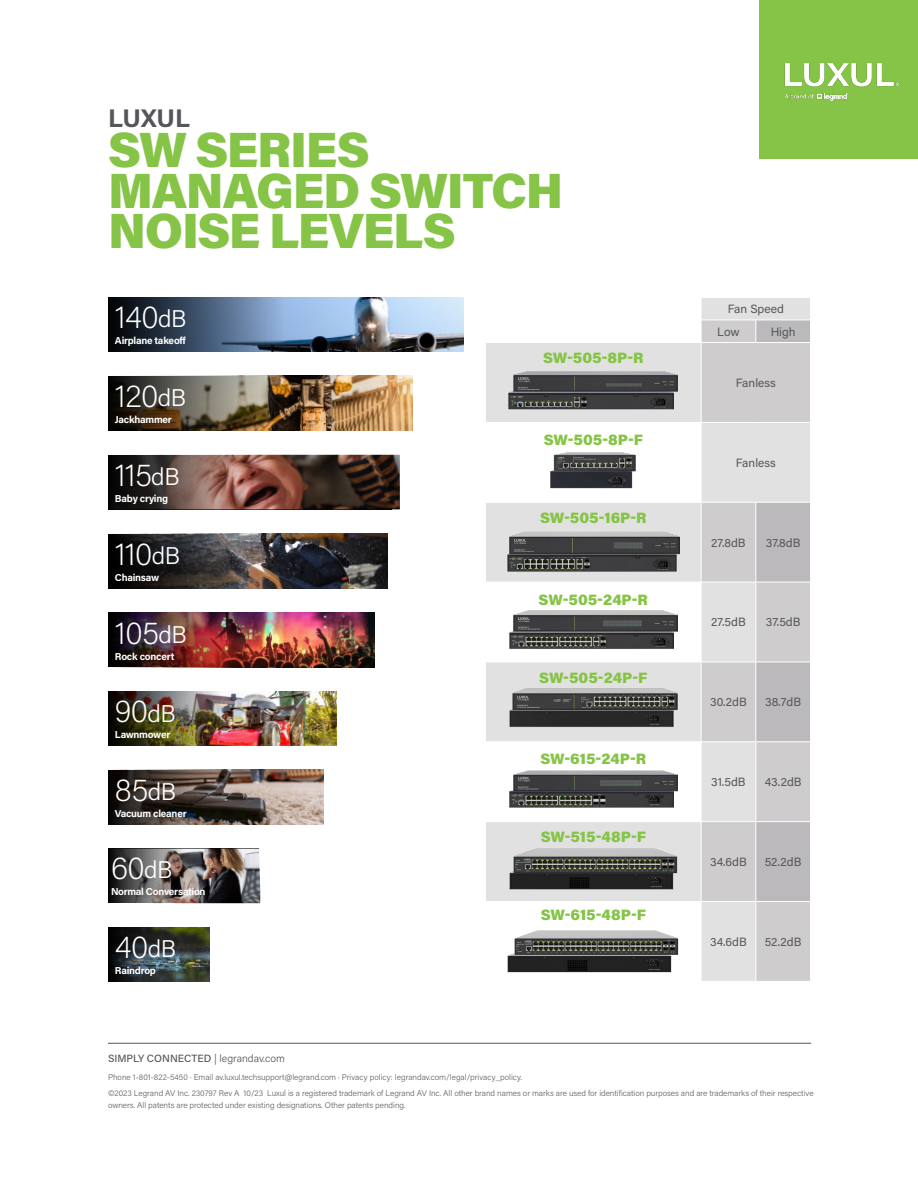
<style>
.page{position:relative;width:918px;height:1188px;background:#fff}
.page>*{position:absolute;margin:0;border:0;box-sizing:border-box;transform-origin:0 0}
.t1{font:900 49.5px/40.5px "Acumin Pro";letter-spacing:-.025em;color:#85c446}
.t2{font:32.25px "Acumin Variable Concept";letter-spacing:-.02em;color:#fff}
.t3{font:700 25.5px "Acumin Pro";letter-spacing:-.005em;color:#54565b}
.t4{font:900 15px "Acumin Pro";color:#85c446}
.t5{font:12px/22.5px "Acumin Pro";color:#54565b}
.t6{font:500 10.5px "Acumin Pro";color:#54565b}
.t7{font:700 10.05px "Acumin Pro";letter-spacing:-.025em;color:#fff}
.t8{font:300 8.25px/12px "Acumin Pro";letter-spacing:-.005em;color:#606165}
.s1{font-size:24.15px}
.s2{font-weight:300}
</style>
<div class="page">
<hr style="left:108px;top:1043px;width:703px;height:1px;background:#54565b">
<div style="left:759px;top:0;width:159px;height:158px;background:#85c446"></div>
<img style="left:784px;top:63px;width:116px;height:38px">
<svg style="left:486px;top:298px;width:269px;height:124px;fill:#e2e1e1"></svg>
<svg style="left:702px;top:321px;width:108px;height:660px;background:#d6d5d5"></svg>
<svg style="left:486px;top:455px;width:215px;height:518px"></svg>
<hr style="left:485px;top:320px;width:216px;height:1px;background:#fff">
<hr style="left:701px;top:320px;width:55px;height:1px;background:#fff">
<svg style="left:701px;top:298px;width:1px;height:44px"></svg>
<svg style="left:755px;top:298px;width:55px;height:603px;background:#cac8c9"></svg>
<hr style="left:485px;top:342px;width:216px;height:1px;background:#fff">
<hr style="left:701px;top:342px;width:55px;height:1px;background:#fff">
<hr style="left:701px;top:343px;width:1px;height:79px;background:#fff">
<hr style="left:756px;top:342px;width:55px;height:1px;background:#fff">
<hr style="left:701px;top:422px;width:55px;height:1px;background:#fff">
<hr style="left:756px;top:422px;width:55px;height:1px;background:#fff">
<hr style="left:485px;top:502px;width:216px;height:1px;background:#fff">
<hr style="left:701px;top:502px;width:55px;height:1px;background:#fff">
<hr style="left:756px;top:502px;width:55px;height:1px;background:#fff">
<hr style="left:755px;top:503px;width:1px;height:79px;background:#fff">
<hr style="left:485px;top:582px;width:216px;height:1px;background:#fff">
<hr style="left:701px;top:582px;width:55px;height:1px;background:#fff">
<hr style="left:756px;top:582px;width:55px;height:1px;background:#fff">
<hr style="left:755px;top:582px;width:1px;height:80px;background:#fff">
<hr style="left:485px;top:662px;width:216px;height:1px;background:#fff">
<hr style="left:701px;top:662px;width:55px;height:1px;background:#fff">
<hr style="left:756px;top:662px;width:55px;height:1px;background:#fff">
<hr style="left:755px;top:662px;width:1px;height:79px;background:#fff">
<hr style="left:485px;top:741px;width:216px;height:1px;background:#fff">
<hr style="left:701px;top:741px;width:55px;height:1px;background:#fff">
<hr style="left:756px;top:741px;width:55px;height:1px;background:#fff">
<hr style="left:755px;top:742px;width:1px;height:79px;background:#fff">
<hr style="left:485px;top:821px;width:216px;height:1px;background:#fff">
<hr style="left:701px;top:821px;width:55px;height:1px;background:#fff">
<hr style="left:756px;top:821px;width:55px;height:1px;background:#fff">
<hr style="left:755px;top:822px;width:1px;height:79px;background:#fff">
<hr style="left:485px;top:901px;width:216px;height:1px;background:#fff">
<hr style="left:701px;top:901px;width:55px;height:1px;background:#fff">
<hr style="left:756px;top:901px;width:55px;height:1px;background:#fff">
<hr style="left:755px;top:902px;width:1px;height:79px;background:#fff">
<img style="left:509px;top:369px;width:164px;height:44px">
<img style="left:514px;top:366px;width:164px;height:35px">
<img style="left:550px;top:466px;width:83px;height:25px">
<img style="left:554px;top:452px;width:83px;height:22px">
<img style="left:507px;top:529px;width:170px;height:44px">
<img style="left:510px;top:526px;width:169px;height:34px">
<img style="left:509px;top:610px;width:164px;height:40px">
<img style="left:513px;top:608px;width:164px;height:35px">
<img style="left:509px;top:687px;width:165px;height:45px">
<img style="left:513px;top:686px;width:164px;height:36px">
<img style="left:509px;top:768px;width:4px;height:42px">
<img style="left:513px;top:768px;width:164px;height:42px">
<img style="left:509px;top:845px;width:164px;height:47px">
<img style="left:513px;top:848px;width:164px;height:44px">
<img style="left:508px;top:929px;width:164px;height:44px">
<img style="left:515px;top:923px;width:164px;height:39px">
<img style="left:108px;top:770px;width:216px;height:55px">
<img style="left:108px;top:849px;width:152px;height:54px">
<img style="left:108px;top:927px;width:102px;height:55px">
<img style="left:108px;top:297px;width:355px;height:55px">
<img style="left:108px;top:376px;width:305px;height:54px">
<img style="left:108px;top:455px;width:292px;height:54px">
<img style="left:108px;top:534px;width:279px;height:54px">
<img style="left:108px;top:613px;width:266px;height:54px">
<img style="left:108px;top:691px;width:228px;height:55px">
<h3 class="t3" style="left:108px;top:100px;width:83px">LUXUL</h3>
<h1 class="t1" style="left:108px;top:128px;width:457px">SW SERIES<br>MANAGED SWITCH<br>NOISE LEVELS</h1>
<h2 class="t2" style="left:115px;top:295px;width:73px">140<span class="s1">dB</span></h2>
<p class="t7" style="left:115px;top:334px;width:72px">Airplane takeoff</p>
<h2 class="t2" style="left:115px;top:373px;width:73px">120<span class="s1">dB</span></h2>
<p class="t7" style="left:115px;top:412px;width:58px">Jackhammer</p>
<h2 class="t2" style="left:115px;top:452px;width:66px">115<span class="s1">dB</span></h2>
<p class="t7" style="left:115px;top:491px;width:55px">Baby crying</p>
<h2 class="t2" style="left:115px;top:531px;width:67px">110<span class="s1">dB</span></h2>
<p class="t7" style="left:115px;top:570px;width:46px">Chainsaw</p>
<h2 class="t2" style="left:115px;top:610px;width:73px">105<span class="s1">dB</span></h2>
<p class="t7" style="left:115px;top:649px;width:61px">Rock concert</p>
<h2 class="t2" style="left:115px;top:689px;width:62px">90<span class="s1">dB</span></h2>
<p class="t7" style="left:115px;top:728px;width:57px">Lawnmower</p>
<h2 class="t2" style="left:115px;top:768px;width:63px">85<span class="s1">dB</span></h2>
<p class="t7" style="left:115px;top:807px;width:73px">Vacuum cleaner</p>
<h2 class="t2" style="left:111px;top:845px;width:63px">60<span class="s1">dB</span></h2>
<p class="t7" style="left:111px;top:884px;width:96px">Normal Conversation</p>
<h2 class="t2" style="left:115px;top:925px;width:63px">40<span class="s1">dB</span></h2>
<p class="t7" style="left:115px;top:964px;width:43px">Raindrop</p>
<h3 class="t4" style="left:543px;top:347px;width:102px">SW-505-8P-R</h3>
<h3 class="t4" style="left:544px;top:429px;width:101px">SW-505-8P-F</h3>
<h3 class="t4" style="left:540px;top:507px;width:108px">SW-505-16P-R</h3>
<h3 class="t4" style="left:539px;top:589px;width:111px">SW-505-24P-R</h3>
<h3 class="t4" style="left:539px;top:667px;width:110px">SW-505-24P-F</h3>
<h3 class="t4" style="left:540px;top:748px;width:107px">SW-615-24P-R</h3>
<h3 class="t4" style="left:541px;top:826px;width:107px">SW-515-48P-F</h3>
<h3 class="t4" style="left:541px;top:904px;width:107px">SW-615-48P-F</h3>
<p class="t6" style="left:108px;top:1051px;width:178px">SIMPLY CONNECTED <span class="s2">| legrandav.com</span></p>
<p class="t8" style="left:108px;top:1071px;width:416px">Phone 1-801-822-5450 · Email av.luxul.techsupport@legrand.com · Privacy policy: legrandav.com/legal/privacy_policy.</p>
<h3 class="t5" style="left:717px;top:297px;width:68px;text-indent:10px">Fan Speed<br>Low</h3>
<h3 class="t5" style="left:771px;top:320px;width:27px">High</h3>
<h3 class="t5" style="left:736px;top:371px;width:42px">Fanless</h3>
<h3 class="t5" style="left:736px;top:451px;width:42px">Fanless</h3>
<h3 class="t5" style="left:711px;top:531px;width:36px">27.8dB</h3>
<h3 class="t5" style="left:766px;top:531px;width:36px">37.8dB</h3>
<h3 class="t5" style="left:711px;top:610px;width:36px">27.5dB</h3>
<h3 class="t5" style="left:766px;top:610px;width:36px">37.5dB</h3>
<h3 class="t5" style="left:710px;top:690px;width:38px">30.2dB</h3>
<h3 class="t5" style="left:765px;top:690px;width:37px">38.7dB</h3>
<h3 class="t5" style="left:711px;top:770px;width:36px">31.5dB</h3>
<h3 class="t5" style="left:765px;top:770px;width:38px">43.2dB</h3>
<h3 class="t5" style="left:710px;top:850px;width:38px">34.6dB</h3>
<h3 class="t5" style="left:765px;top:850px;width:38px">52.2dB</h3>
<h3 class="t5" style="left:710px;top:930px;width:38px">34.6dB</h3>
<h3 class="t5" style="left:765px;top:930px;width:38px">52.2dB</h3>
<p class="t8" style="left:108px;top:1087px;width:707px">©2023 Legrand AV Inc. 230797 Rev A 10/23 Luxul is a registered trademark of Legrand AV Inc. All other brand names or marks are used for identification purposes and are trademarks of their respective owners. All patents are protected under existing designations. Other patents pending.</p>
</div>
